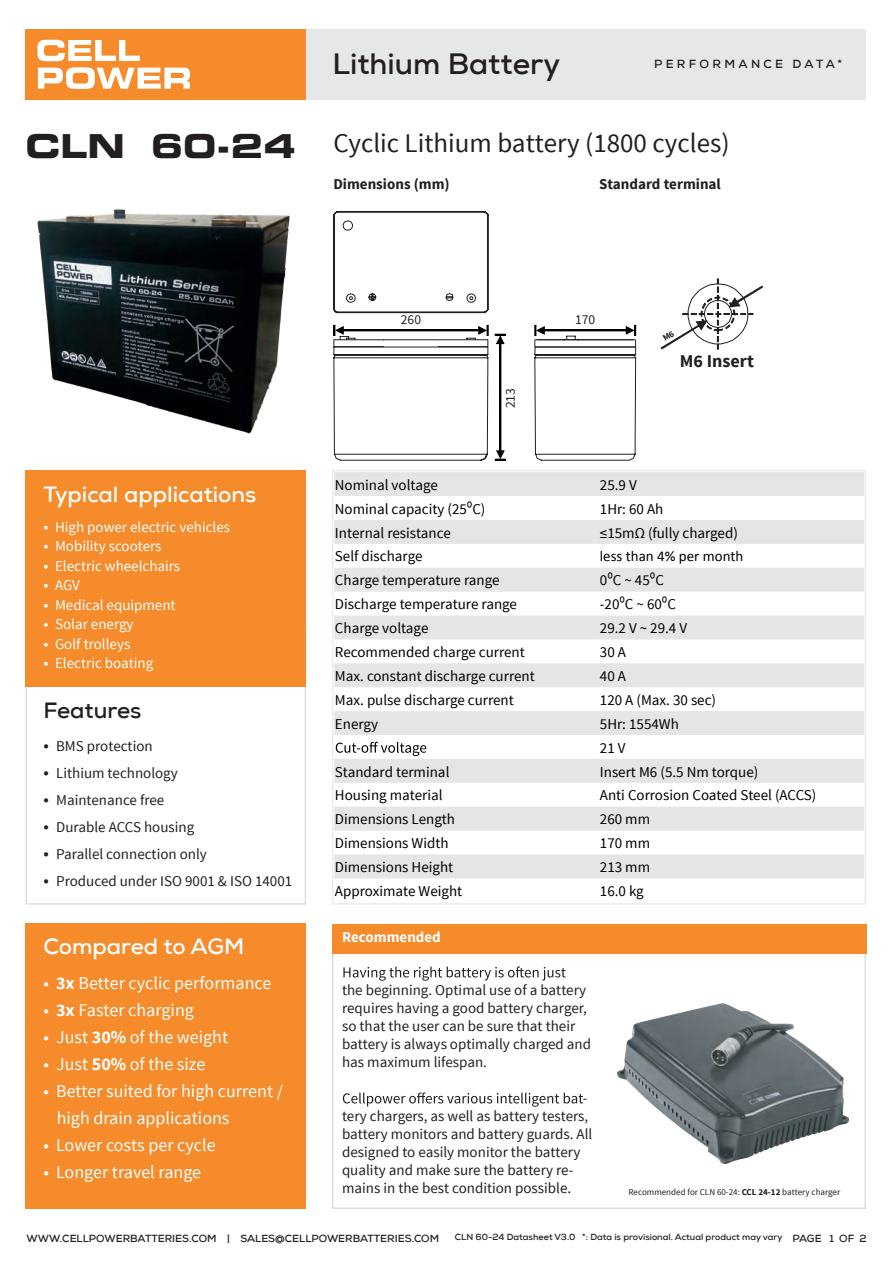
<style>
.page{position:relative;width:893px;height:1263px;background:#fff}
.page>*{position:absolute;margin:0;border:0;box-sizing:border-box;transform-origin:0 0}
.t1{font:33px "Eurostile LT Bold Extended Two";color:#231f20}
.t2{font:700 30px "Nexa";color:#231f20}
.t3{font:27px "Source Sans Pro";color:#231f20}
.t4{font:700 22.5px "Nexa";color:#fff}
.t5{font:700 22.5px "Nexa";color:#231f20}
.t6{font:18px/27px "Source Sans Pro";color:#fff}
.t7{font:700 18px "Source Sans Pro";color:#231f20}
.t8{font:15px/23.9px "Source Sans Pro";color:#000001}
.t9{font:15px/18px "Source Sans Pro";color:#231f20}
.t10{font:15px "Source Sans Pro";color:#fff}
.t11{font:700 15px "Source Sans Pro";color:#231f20}
.t12{font:15px "Calibri";color:#000001}
.t13{font:700 15px "Source Sans Pro";color:#fff}
.t14{font:13.5px "Source Sans Pro";color:#231f20}
.t15{font:700 12px "Nexa";letter-spacing:.27em;color:#231f20}
.t16{font:700 10.5px "Nexa";color:#231f20}
.t17{font:700 9px "Nexa";color:#231f20}
.t18{font:9px "Source Sans Pro";color:#231f20}
.s1{font-size:16.5px}
.s2{font-size:18px}
.s3{font-weight:700}
.s4{font-size:10.5px}
</style>
<div class="page">
<div style="left:26px;top:629px;width:280px;height:276px;border:2px solid #dcdddf"></div>
<div style="left:26px;top:470px;width:280px;height:217px;background:#f68b2b"></div>
<div style="left:237px;top:29px;width:629px;height:71px;background:#e6e7e9"></div>
<div style="left:26px;top:29px;width:280px;height:71px;background:#f68b2b"></div>
<svg style="left:37px;top:40px;width:103px;height:21px"></svg>
<svg style="left:38px;top:67px;width:152px;height:22px"></svg>
<svg style="left:335px;top:473px;width:528px;height:405px;fill:#e4e5e4"></svg>
<svg style="left:336px;top:742px;width:90px;height:14px"></svg>
<div style="left:332px;top:470px;width:534px;height:435px;border:2px solid #ececee"></div>
<div style="left:332px;top:946px;width:534px;height:263px;border:2px solid #dcdddf"></div>
<div style="left:332px;top:924px;width:534px;height:29px;background:#f68b2b"></div>
<svg style="left:343px;top:966px;width:223px;height:15px"></svg>
<svg style="left:343px;top:1092px;width:240px;height:15px"></svg>
<div style="left:26px;top:924px;width:280px;height:285px;background:#f68b2b"></div>
<img style="left:617px;top:1004px;width:232px;height:160px">
<svg style="left:399px;top:211px;width:238px;height:250px"></svg>
<svg style="left:399px;top:220px;width:237px;height:128px"></svg>
<img style="left:25px;top:208px;width:374px;height:263px">
<svg style="left:660px;top:279px;width:103px;height:71px"></svg>
<h1 class="t1" style="left:26px;top:123px;width:272px">CLN 60-24</h1>
<h2 class="t2" style="left:333px;top:44px;width:229px">Lithium Battery</h2>
<p class="t15" style="left:654px;top:57px;width:190px">PERFORMANCE DATA*</p>
<h3 class="t3" style="left:333px;top:127px;width:398px">Cyclic Lithium battery (1800 cycles)</h3>
<p class="t11" style="left:333px;top:174px;width:118px">Dimensions (mm)</p>
<p class="t11" style="left:599px;top:174px;width:123px">Standard terminal</p>
<h3 class="t4" style="left:43px;top:480px;width:215px">Typical applications</h3>
<p class="t10" style="left:43px;top:517px;width:188px"><span class="s1">•</span> High power electric vehicles</p>
<p class="t10" style="left:43px;top:537px;width:120px"><span class="s1">•</span> Mobility scooters</p>
<p class="t10" style="left:43px;top:556px;width:138px"><span class="s1">•</span> Electric wheelchairs</p>
<p class="t10" style="left:43px;top:576px;width:38px"><span class="s1">•</span> AGV</p>
<p class="t10" style="left:43px;top:595px;width:134px"><span class="s1">•</span> Medical equipment</p>
<p class="t10" style="left:43px;top:615px;width:92px"><span class="s1">•</span> Solar energy</p>
<p class="t10" style="left:43px;top:634px;width:89px"><span class="s1">•</span> Golf trolleys</p>
<p class="t10" style="left:43px;top:654px;width:111px"><span class="s1">•</span> Electric boating</p>
<h3 class="t5" style="left:43px;top:696px;width:99px">Features</h3>
<p class="t9" style="left:43px;top:737px;width:111px"><span class="s2">•</span> BMS protection</p>
<p class="t9" style="left:43px;top:764px;width:136px"><span class="s2">•</span> Lithium technology</p>
<p class="t9" style="left:43px;top:791px;width:122px"><span class="s2">•</span> Maintenance free</p>
<p class="t9" style="left:43px;top:818px;width:152px"><span class="s2">•</span> Durable ACCS housing</p>
<p class="t9" style="left:43px;top:845px;width:165px"><span class="s2">•</span> Parallel connection only</p>
<p class="t9" style="left:43px;top:872px;width:250px"><span class="s2">•</span> Produced under ISO 9001 &amp; ISO 14001</p>
<h3 class="t4" style="left:43px;top:932px;width:202px">Compared to AGM</h3>
<p class="t6" style="left:43px;top:970px;width:229px">• <span class="s3">3x</span> Better cyclic performance</p>
<p class="t6" style="left:43px;top:997px;width:152px">• <span class="s3">3x</span> Faster charging</p>
<p class="t6" style="left:43px;top:1024px;width:186px">• Just <span class="s3">30%</span> of the weight</p>
<p class="t6" style="left:43px;top:1051px;width:163px">• Just <span class="s3">50%</span> of the size</p>
<p class="t6" style="left:57px;top:1078px;width:228px;text-indent:-13px">• Better suited for high current / high drain applications</p>
<p class="t6" style="left:43px;top:1132px;width:174px">• Lower costs per cycle</p>
<p class="t6" style="left:43px;top:1159px;width:159px">• Longer travel range</p>
<p class="t14" style="left:401px;top:312px;width:22px">260</p>
<p class="t14" style="left:575px;top:312px;width:22px">170</p>
<p class="t14" style="left:502px;top:408px;width:22px;rotate:-90deg">213</p>
<p class="t7" style="left:680px;top:350px;width:76px">M6 Insert</p>
<p class="t8" style="left:335px;top:473px;width:104px">Nominal voltage</p>
<p class="t8" style="left:600px;top:473px;width:38px">25.9 V</p>
<p class="t8" style="left:335px;top:497px;width:152px">Nominal capacity (25⁰C)</p>
<p class="t8" style="left:600px;top:497px;width:65px">1Hr: 60 Ah</p>
<p class="t8" style="left:335px;top:521px;width:117px">Internal resistance</p>
<p class="t8" style="left:600px;top:521px;width:140px">≤15mΩ (fully charged)</p>
<p class="t8" style="left:335px;top:545px;width:89px">Self discharge</p>
<p class="t12" style="left:600px;top:547px;width:145px">less than 4% per month</p>
<p class="t8" style="left:335px;top:569px;width:166px">Charge temperature range</p>
<p class="t8" style="left:600px;top:569px;width:66px">0⁰C ~ 45⁰C</p>
<p class="t8" style="left:335px;top:592px;width:201px">Discharge temperature range<br>Charge voltage<br>Recommended charge current<br>Max. constant discharge current<br>Max. pulse discharge current<br>Energy</p>
<p class="t8" style="left:335px;top:760px;width:129px">Standard terminal<br>Housing material<br>Dimensions Length<br>Dimensions Width<br>Dimensions Height<br>Approximate Weight</p>
<p class="t8" style="left:600px;top:592px;width:218px">-20⁰C ~ 60⁰C<br>29.2 V ~ 29.4 V<br>30 A<br>40 A<br>120 A (Max. 30 sec)<br>5Hr: 1554Wh<br>21 V<br>Insert M6 (5.5 Nm torque)<br>Anti Corrosion Coated Steel (ACCS)<br>260 mm<br>170 mm<br>213 mm<br>16.0 kg</p>
<p class="t13" style="left:342px;top:927px;width:100px">Recommended</p>
<p class="t9" style="left:342px;top:981px;width:250px">the beginning. Optimal use of a battery requires having a good battery charger, so that the user can be sure that their battery is always optimally charged and has maximum lifespan.</p>
<p class="t9" style="left:342px;top:1089px;width:252px;text-indent:241px">- tery chargers, as well as battery testers, battery monitors and battery guards. All designed to easily monitor the battery quality and make sure the battery re&shy;mains in the best condition possible.</p>
<p class="t18" style="left:628px;top:1187px;width:213px">Recommended for CLN 60-24: <span class="s3">CCL 24-12</span> battery charger</p>
<p class="t16" style="left:27px;top:1231px;width:414px">WWW.CELLPOWERBATTERIES.COM | SALES@CELLPOWERBATTERIES.COM</p>
<p class="t17" style="left:455px;top:1231px;width:413px">CLN 60-24 Datasheet V3.0 *: Data is provisional. Actual product may vary <span class="s4">PAGE 1 OF 2</span></p>
</div>
